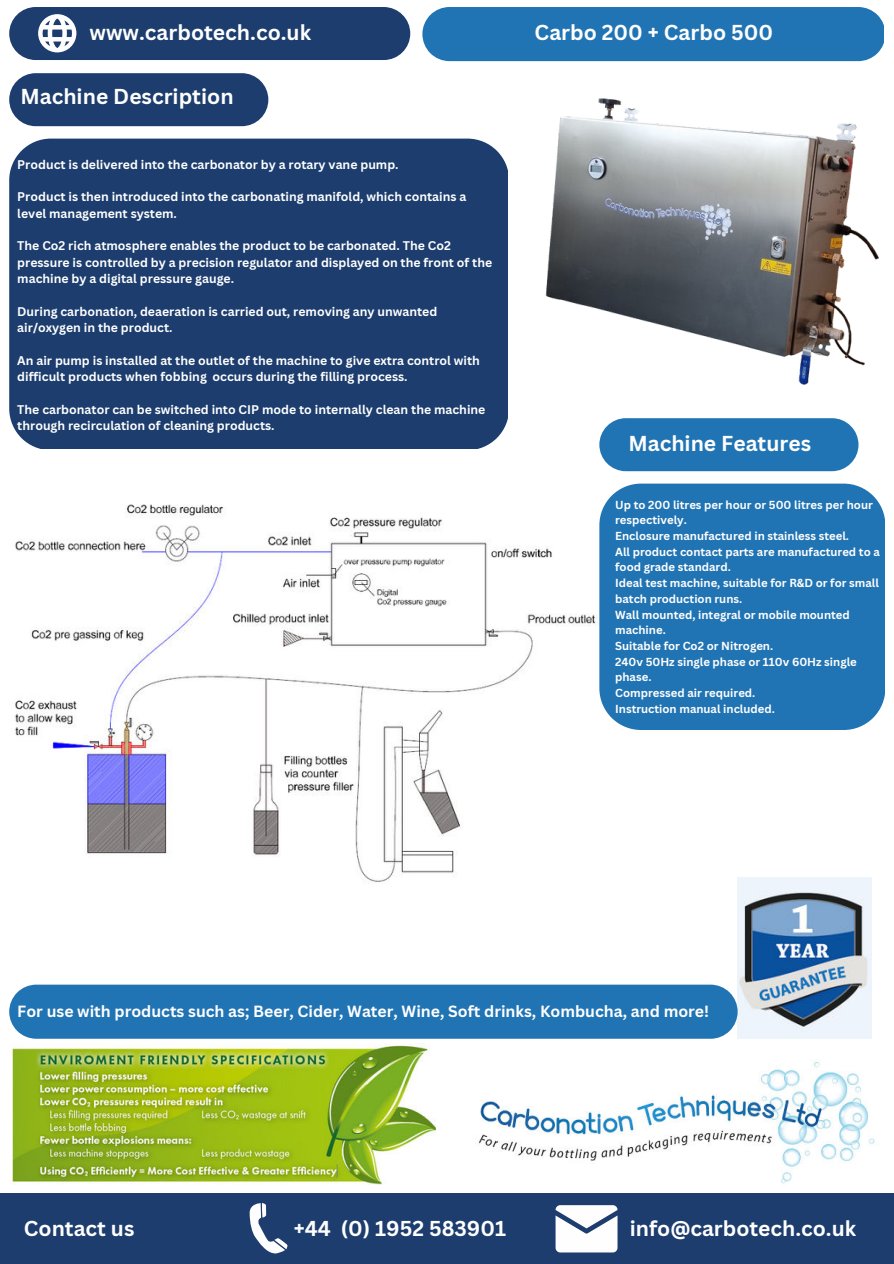
<style>
.page{position:relative;width:894px;height:1264px;background:#fff}
.page>*{position:absolute;margin:0;border:0;box-sizing:border-box;transform-origin:0 0}
.t1{font:700 21px "Canva Sans";color:#fefeff}
.t2{font:700 15.75px "Canva Sans";color:#fefeff}
.t3{font:700 12.3px/16.4px "Canva Sans";color:#fefeff}
.t4{font:700 11.4px/15.8px "Canva Sans";color:#fefeff}
</style>
<div class="page">
<div style="left:9px;top:7px;width:401px;height:53px;background:#1c3d6d;border-radius:26px"></div>
<div style="left:422px;top:7px;width:461px;height:27px;background:#2174b3"></div>
<img style="left:478px;top:1061px;width:397px;height:123px">
<img style="left:12px;top:1044px;width:424px;height:140px">
<div style="left:0;top:1193px;width:892px;height:70px;background:#1c3d6d"></div>
<svg style="left:249px;top:1203px;width:38px;height:51px"></svg>
<svg style="left:555px;top:1205px;width:62px;height:47px;background:#dfe4eb"></svg>
<svg style="left:38px;top:14px;width:38px;height:38px"></svg>
<img style="left:737px;top:877px;width:134px;height:161px">
<div style="left:9px;top:73px;width:259px;height:53px;background:#1c3d6d;border-radius:26px"></div>
<div style="left:9px;top:984px;width:728px;height:54px;background:#2174b3"></div>
<div style="left:9px;top:139px;width:491px;height:310px;background:#1c3d6d"></div>
<div style="left:599px;top:418px;width:259px;height:53px;background:#2174b3;border-radius:26px"></div>
<img style="left:249px;top:34px;width:635px;height:401px">
<img style="left:14px;top:504px;width:582px;height:378px">
<div style="left:599px;top:483px;width:285px;height:247px;background:#2174b3"></div>
<h1 class="t1" style="left:89px;top:20px;width:223px">www.carbotech.co.uk</h1>
<h1 class="t1" style="left:534px;top:20px;width:240px">Carbo 200 + Carbo 500</h1>
<h1 class="t1" style="left:20px;top:84px;width:215px">Machine Description</h1>
<p class="t3" style="left:17px;top:156px;width:383px">Product is delivered into the carbonator by a rotary vane pump.</p>
<p class="t3" style="left:17px;top:189px;width:450px">Product is then introduced into the carbonating manifold, which contains a level management system.</p>
<p class="t3" style="left:17px;top:238px;width:476px">The Co2 rich atmosphere enables the product to be carbonated. The Co2 pressure is controlled by a precision regulator and displayed on the front of the machine by a digital pressure gauge.</p>
<p class="t3" style="left:17px;top:303px;width:421px">During carbonation, deaeration is carried out, removing any unwanted air/oxygen in the product.</p>
<p class="t3" style="left:17px;top:352px;width:464px">An air pump is installed at the outlet of the machine to give extra control with difficult products when fobbing occurs during the filling process.</p>
<p class="t3" style="left:17px;top:401px;width:469px">The carbonator can be switched into CIP mode to internally clean the machine through recirculation of cleaning products.</p>
<h1 class="t1" style="left:628px;top:431px;width:184px">Machine Features</h1>
<p class="t4" style="left:615px;top:497px;width:266px">Up to 200 litres per hour or 500 litres per hour respectively.<br>Enclosure manufactured in stainless steel.<br>All product contact parts are manufactured to a food grade standard.<br>Ideal test machine, suitable for R&amp;D or for small batch production runs.<br>Wall mounted, integral or mobile mounted machine.<br>Suitable for Co2 or Nitrogen.<br>240v 50Hz single phase or 110v 60Hz single phase.<br>Compressed air required.<br>Instruction manual included.</p>
<p class="t2" style="left:17px;top:1001px;width:693px">For use with products such as; Beer, Cider, Water, Wine, Soft drinks, Kombucha, and more!</p>
<h1 class="t1" style="left:24px;top:1215px;width:112px">Contact us</h1>
<h1 class="t1" style="left:294px;top:1215px;width:214px">+44 (0) 1952 583901</h1>
<h1 class="t1" style="left:629px;top:1215px;width:228px">info@carbotech.co.uk</h1>
</div>
